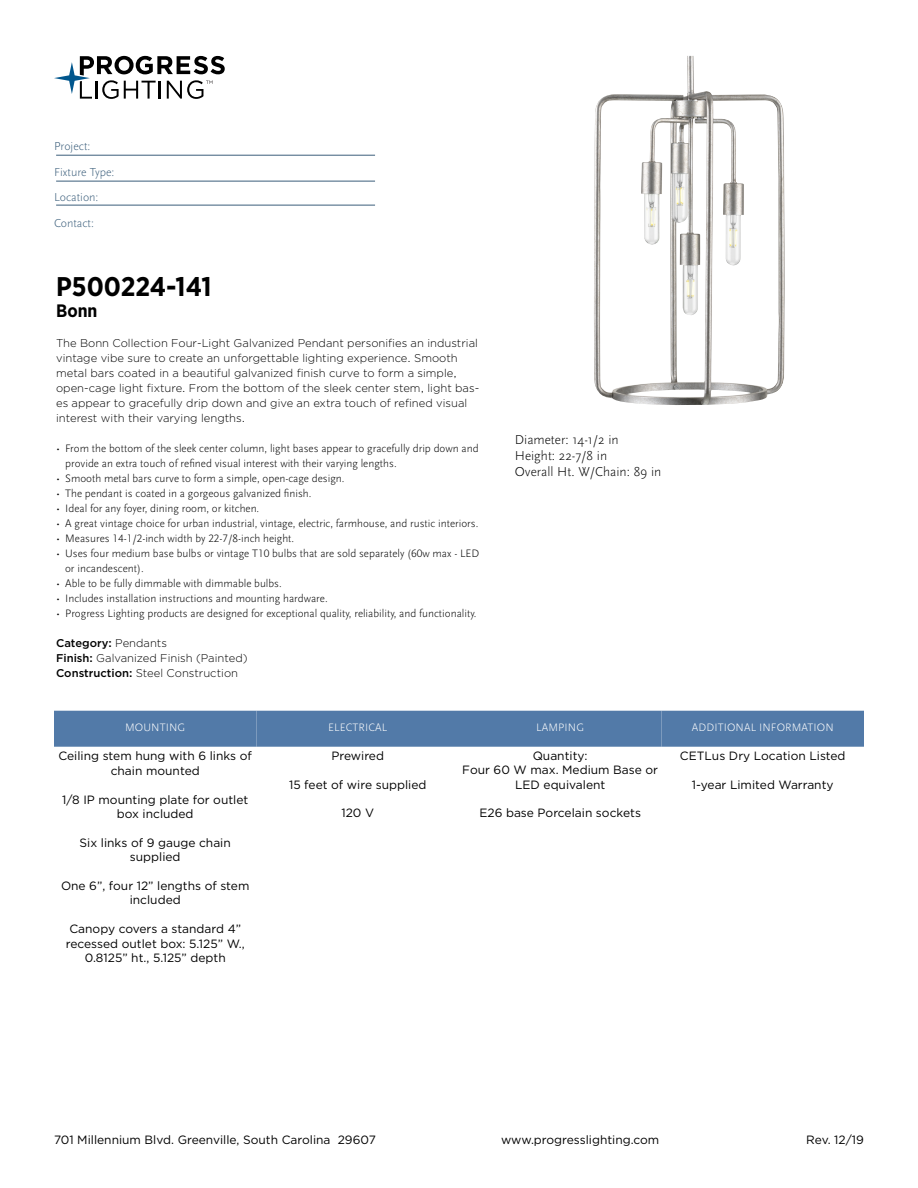
<style>
.page{position:relative;width:918px;height:1188px;background:#fff}
.page>*{position:absolute;margin:0;border:0;box-sizing:border-box;transform-origin:0 0}
.t1{font:700 27px "Gotham Narrow";color:#000}
.t2{font:700 18px "Gotham Narrow";color:#000}
.t3{font:300 13.5px/16.2px "Scala Sans Pro";color:#000}
.t4{font:12px/14.4px "Gotham";color:#000;text-align:center}
.t5{font:300 12px/25.5px "Scala Sans Pro";color:#3b5e7b}
.t6{font:300 11.25px/15px "Scala Sans Pro";color:#000}
.t7{font:300 11.25px/15px "Gotham";color:#000}
.t8{font:300 11.25px "Scala Sans Pro";letter-spacing:.01em;color:#fff}
.s1{font-weight:500}
</style>
<div class="page">
<svg style="left:54px;top:56px;width:171px;height:43px"></svg>
<hr style="left:56px;top:155px;width:319px;height:1px;background:#3b5e7b">
<hr style="left:56px;top:181px;width:319px;height:1px;background:#3b5e7b">
<hr style="left:56px;top:205px;width:319px;height:1px;background:#3b5e7b">
<img style="left:594px;top:56px;width:191px;height:349px">
<div style="left:54px;top:711px;width:202px;height:36px;background:#527aa8"></div>
<div style="left:256px;top:711px;width:203px;height:36px;background:#527aa8"></div>
<div style="left:459px;top:711px;width:203px;height:36px;background:#527aa8"></div>
<div style="left:662px;top:711px;width:202px;height:36px;background:#527aa8"></div>
<p class="t5" style="left:54px;top:133px;width:62px">Project:<br>Fixture Type:<br>Location:<br>Contact:</p>
<h1 class="t1" style="left:56px;top:269px;width:157px">P500224-141</h1>
<h2 class="t2" style="left:56px;top:299px;width:43px">Bonn</h2>
<p class="t7" style="left:56px;top:335px;width:425px">The Bonn Collection Four-Light Galvanized Pendant personifies an industrial vintage vibe sure to create an unforgettable lighting experience. Smooth metal bars coated in a beautiful galvanized finish curve to form a simple, open-cage light fixture. From the bottom of the sleek center stem, light bas&shy;es appear to gracefully drip down and give an extra touch of refined visual interest with their varying lengths.</p>
<p class="t6" style="left:65px;top:440px;width:415px;text-indent:-9px">• From the bottom of the sleek center column, light bases appear to gracefully drip down and provide an extra touch of refined visual interest with their varying lengths.</p>
<p class="t6" style="left:56px;top:470px;width:290px">• Smooth metal bars curve to form a simple, open-cage design.</p>
<p class="t6" style="left:56px;top:485px;width:257px">• The pendant is coated in a gorgeous galvanized finish.</p>
<p class="t6" style="left:56px;top:500px;width:205px">• Ideal for any foyer, dining room, or kitchen.</p>
<p class="t6" style="left:56px;top:515px;width:424px">• A great vintage choice for urban industrial, vintage, electric, farmhouse, and rustic interiors.</p>
<p class="t6" style="left:56px;top:530px;width:240px">• Measures 14-1/2-inch width by 22-7/8-inch height.</p>
<p class="t6" style="left:65px;top:545px;width:416px;text-indent:-9px">• Uses four medium base bulbs or vintage T10 bulbs that are sold separately (60w max - LED or incandescent).</p>
<p class="t6" style="left:56px;top:575px;width:227px">• Able to be fully dimmable with dimmable bulbs.</p>
<p class="t6" style="left:56px;top:590px;width:273px">• Includes installation instructions and mounting hardware.</p>
<p class="t6" style="left:56px;top:605px;width:422px">• Progress Lighting products are designed for exceptional quality, reliability, and functionality.</p>
<p class="t7" style="left:56px;top:635px;width:193px"><span class="s1">Category:</span> Pendants<br><span class="s1">Finish:</span> Galvanized Finish (Painted)<br><span class="s1">Construction:</span> Steel Construction</p>
<p class="t3" style="left:515px;top:431px;width:148px">Diameter: 14-1/2 in<br>Height: 22-7/8 in<br>Overall Ht. W/Chain: 89 in</p>
<p class="t8" style="left:125px;top:721px;width:62px">MOUNTING</p>
<p class="t4" style="left:58px;top:749px;width:195px">Ceiling stem hung with 6 links of chain mounted</p>
<p class="t4" style="left:62px;top:792px;width:188px">1/8 IP mounting plate for outlet box included</p>
<p class="t4" style="left:80px;top:835px;width:153px">Six links of 9 gauge chain supplied</p>
<p class="t4" style="left:61px;top:878px;width:190px">One 6”, four 12” lengths of stem included</p>
<p class="t4" style="left:66px;top:921px;width:180px">Canopy covers a standard 4” recessed outlet box: 5.125” W.,<br>0.8125” ht., 5.125” depth</p>
<p class="t8" style="left:328px;top:721px;width:61px">ELECTRICAL</p>
<p class="t4" style="left:331px;top:748px;width:54px">Prewired</p>
<p class="t4" style="left:289px;top:777px;width:139px">15 feet of wire supplied</p>
<p class="t4" style="left:341px;top:806px;width:34px">120 V</p>
<p class="t8" style="left:536px;top:721px;width:49px">LAMPING</p>
<p class="t4" style="left:462px;top:748px;width:197px">Quantity:<br>Four 60 W max. Medium Base or<br>LED equivalent</p>
<p class="t4" style="left:479px;top:806px;width:163px">E26 base Porcelain sockets</p>
<p class="t8" style="left:692px;top:721px;width:143px">ADDITIONAL INFORMATION</p>
<p class="t4" style="left:680px;top:749px;width:167px">CETLus Dry Location Listed</p>
<p class="t4" style="left:692px;top:777px;width:143px">1-year Limited Warranty</p>
<p class="t4" style="left:54px;top:1132px;width:323px">701 Millennium Blvd. Greenville, South Carolina 29607</p>
<p class="t4" style="left:501px;top:1132px;width:160px">www.progresslighting.com</p>
<p class="t4" style="left:806px;top:1132px;width:59px">Rev. 12/19</p>
</div>
